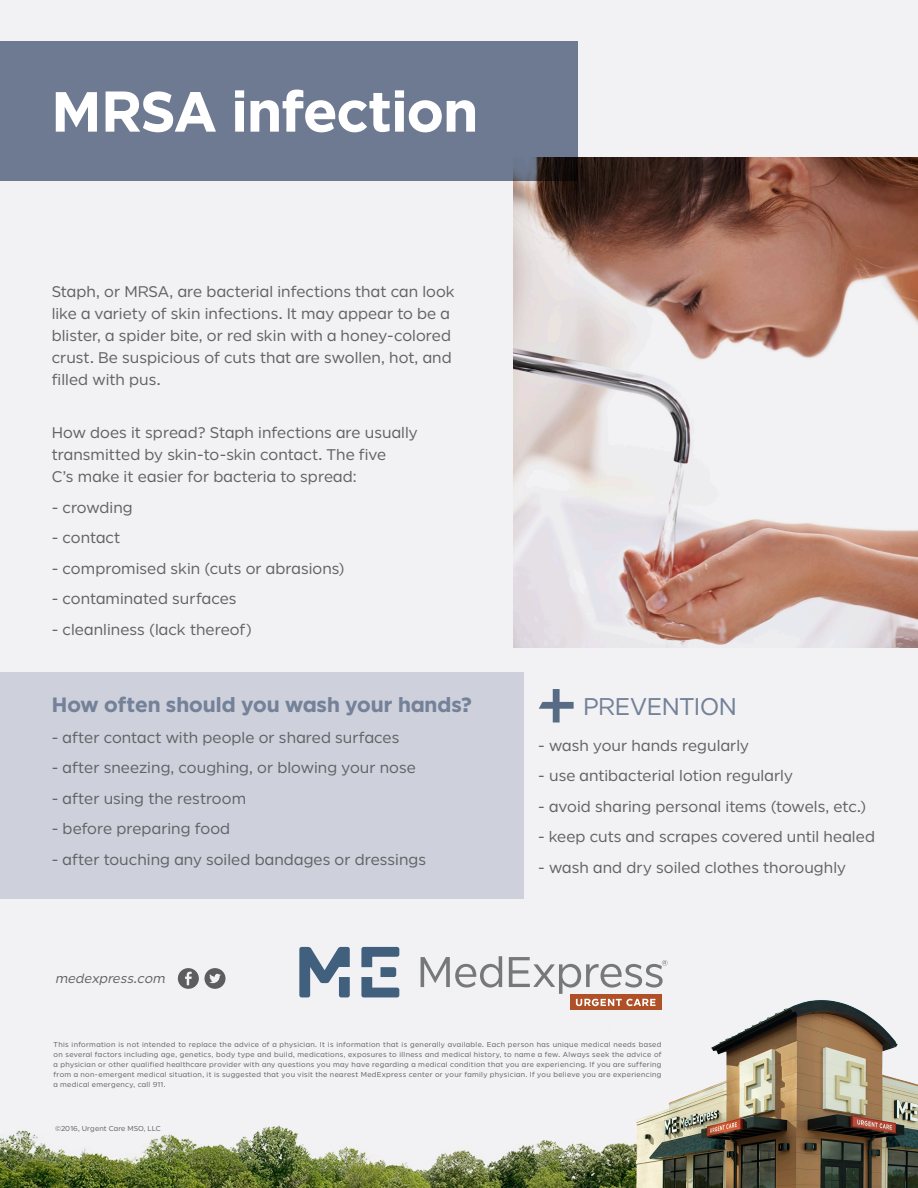
<style>
.page{position:relative;width:918px;height:1188px;background:#f2f2f4}
.page>*{position:absolute;margin:0;border:0;box-sizing:border-box;transform-origin:0 0}
.t1{font:700 57.3px "Smythe Sans";letter-spacing:-.005em;color:#fff}
.t2{font:24.6px "Smythe Sans";letter-spacing:-.015em;color:#738199}
.Paragraph_Style_1{font:700 21px "Smythe Sans";letter-spacing:.005em;color:#738199}
.Paragraph_Style_1-2{font:15.75px/22.2px "Smythe Sans";letter-spacing:.005em;color:#636366}
.t3{font:italic 13.35px "Smythe Sans";letter-spacing:.01em;color:#636366}
.t4{font:7.35px/10.2px "Smythe Sans";letter-spacing:.045em;color:#636366;text-align:justify}
.t5{font:7.35px "Smythe Sans";letter-spacing:.015em;color:#636366}
</style>
<div class="page">
<img style="left:513px;top:158px;width:405px;height:490px">
<div style="left:0;top:41px;width:577px;height:139px;background:#6d7a92"></div>
<svg style="left:539px;top:689px;width:35px;height:34px"></svg>
<img style="left:0;top:978px;width:918px;height:210px">
<svg style="left:178px;top:968px;width:48px;height:21px"></svg>
<svg style="left:361px;top:947px;width:38px;height:50px"></svg>
<svg style="left:299px;top:947px;width:51px;height:50px"></svg>
<svg style="left:421px;top:956px;width:81px;height:32px"></svg>
<div style="left:570px;top:995px;width:91px;height:15px;background:#b05026"></div>
<svg style="left:509px;top:957px;width:159px;height:49px"></svg>
<div style="left:0;top:672px;width:524px;height:227px;background:#ced1db"></div>
<p class="t1" style="left:52px;top:77px;width:427px">MRSA infection</p>
<p class="Paragraph_Style_1-2" style="left:52px;top:280px;width:405px">Staph, or MRSA, are bacterial infections that can look like a variety of skin infections. It may appear to be a blister, a spider bite, or red skin with a honey-colored crust. Be suspicious of cuts that are swollen, hot, and filled with pus.</p>
<p class="Paragraph_Style_1-2" style="left:52px;top:421px;width:368px">How does it spread? Staph infections are usually transmitted by skin-to-skin contact. The five<br>C’s make it easier for bacteria to spread:</p>
<p class="Paragraph_Style_1-2" style="left:52px;top:496px;width:83px">- crowding</p>
<p class="Paragraph_Style_1-2" style="left:52px;top:526px;width:70px">- contact</p>
<p class="Paragraph_Style_1-2" style="left:52px;top:557px;width:294px">- compromised skin (cuts or abrasions)</p>
<p class="Paragraph_Style_1-2" style="left:52px;top:587px;width:186px">- contaminated surfaces</p>
<p class="Paragraph_Style_1-2" style="left:52px;top:618px;width:202px">- cleanliness (lack thereof)</p>
<p class="Paragraph_Style_1" style="left:52px;top:692px;width:422px">How often should you wash your hands?</p>
<p class="Paragraph_Style_1-2" style="left:52px;top:726px;width:349px">- after contact with people or shared surfaces</p>
<p class="Paragraph_Style_1-2" style="left:52px;top:756px;width:366px">- after sneezing, coughing, or blowing your nose</p>
<p class="Paragraph_Style_1-2" style="left:52px;top:787px;width:196px">- after using the restroom</p>
<p class="Paragraph_Style_1-2" style="left:52px;top:817px;width:180px">- before preparing food</p>
<p class="Paragraph_Style_1-2" style="left:52px;top:848px;width:376px">- after touching any soiled bandages or dressings</p>
<p class="t3" style="left:55px;top:971px;width:111px">medexpress.com</p>
<p class="t2" style="left:583px;top:693px;width:155px">PREVENTION</p>
<p class="Paragraph_Style_1-2" style="left:538px;top:734px;width:212px">- wash your hands regularly</p>
<p class="Paragraph_Style_1-2" style="left:538px;top:764px;width:256px">- use antibacterial lotion regularly</p>
<p class="Paragraph_Style_1-2" style="left:538px;top:795px;width:330px">- avoid sharing personal items (towels, etc.)</p>
<p class="Paragraph_Style_1-2" style="left:538px;top:825px;width:338px">- keep cuts and scrapes covered until healed</p>
<p class="Paragraph_Style_1-2" style="left:538px;top:856px;width:309px">- wash and dry soiled clothes thoroughly</p>
<p class="t4" style="left:54px;top:1039px;width:609px">This information is not intended to replace the advice of a physician. It is information that is generally available. Each person has unique medical needs based on several factors including age, genetics, body type and build, medications, exposures to illness and medical history, to name a few. Always seek the advice of a physician or other qualified healthcare provider with any questions you may have regarding a medical condition that you are experiencing. If you are suffering from a non-emergent medical situation, it is suggested that you visit the nearest MedExpress center or your family physician. If you believe you are experiencing a medical emergency, call 911.</p>
<p class="t5" style="left:55px;top:1124px;width:107px">©2016, Urgent Care MSO, LLC</p>
</div>
